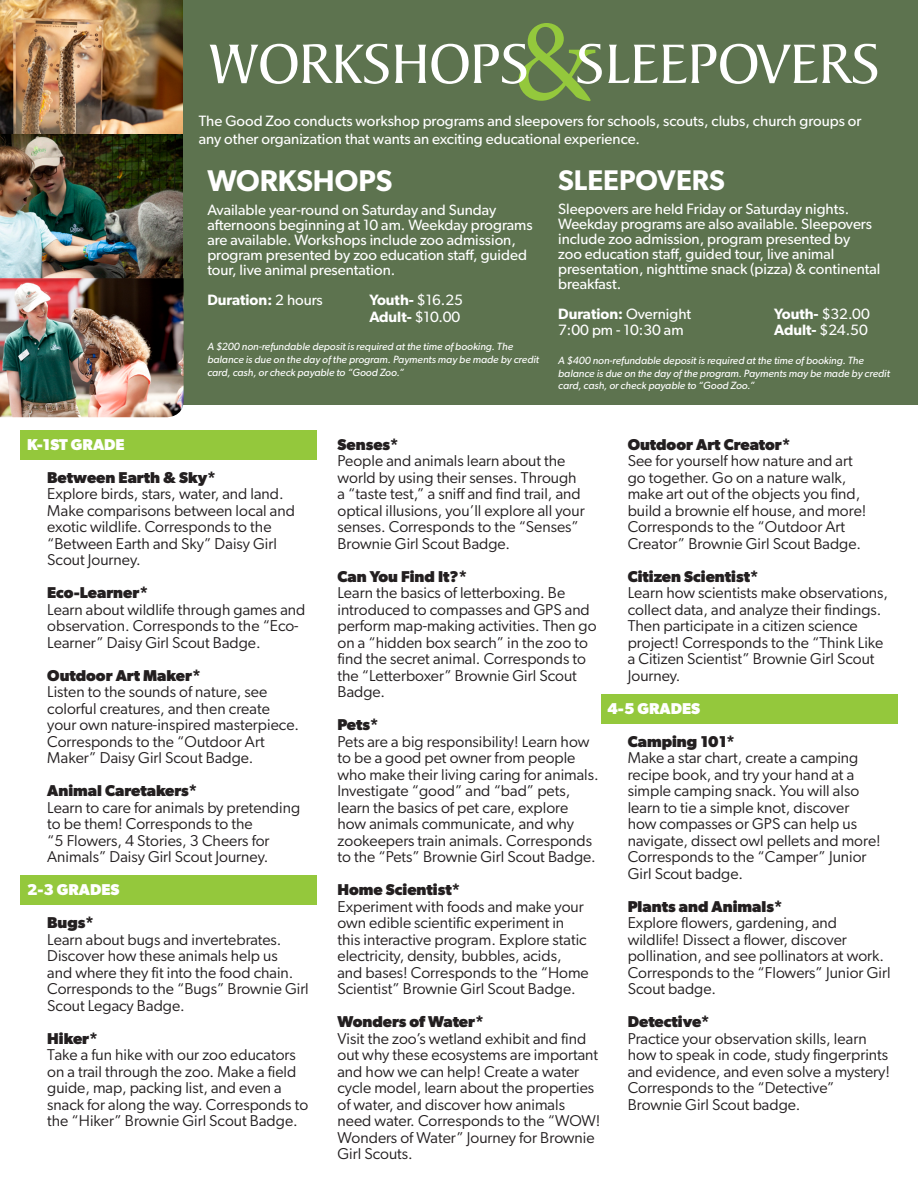
<style>
.page{position:relative;width:918px;height:1188px;background:#fff}
.page>*{position:absolute;margin:0;border:0;box-sizing:border-box;transform-origin:0 0}
.t1{font:115.8px "Minion Pro";color:#94c83c}
.t2{font:60px "Baker Signet";color:#fff}
.t3{font:600 30px "Gibson";color:#fff}
.t4{font:600 28.5px "Gibson";color:#fff}
.t5{font:15.75px/16.5px "Gibson";color:#231f20}
.t6{font:700 15.75px "Gibson";color:#231f20}
.Oglebay_Lime_Header{font:700 15.75px "Gibson";color:#fff}
.t7{font:15px/15px "Gibson";color:#fff}
.t8{font:600 15px "Gibson";color:#fff}
.t9{font:italic 10.5px/12.6px "Gibson";color:#fff}
.s1{font-weight:400}
</style>
<div class="page">
<div style="left:0;top:0;width:918px;height:405px;background:#5d734f"></div>
<img style="left:0;top:0;width:183px;height:134px">
<img style="left:0;top:134px;width:183px;height:144px">
<div style="left:20px;top:430px;width:297px;height:29px;background:#94c83c"></div>
<div style="left:20px;top:876px;width:297px;height:29px;background:#94c83c"></div>
<div style="left:601px;top:694px;width:297px;height:29px;background:#94c83c"></div>
<img style="left:0;top:278px;width:184px;height:139px">
<p class="t1" style="left:512px;top:-15px;width:84px">&amp;</p>
<p class="t2" style="left:210px;top:31px;width:672px">WORKSHOPS SLEEPOVERS</p>
<p class="t7" style="left:199px;top:112px;width:664px;line-height:18px">The Good Zoo conducts workshop programs and sleepovers for schools, scouts, clubs, church groups or any other organization that wants an exciting educational experience.</p>
<p class="t3" style="left:207px;top:163px;width:186px">WORKSHOPS</p>
<p class="t7" style="left:207px;top:202px;width:327px">Available year-round on Saturday and Sunday afternoons beginning at 10 am. Weekday programs are available. Workshops include zoo admission, program presented by zoo education staff, guided tour, live animal presentation.</p>
<p class="t8" style="left:207px;top:291px;width:117px">Duration: <span class="s1">2 hours</span></p>
<p class="t8" style="left:369px;top:291px;width:95px">Youth- <span class="s1">$16.25</span></p>
<p class="t8" style="left:369px;top:307px;width:93px">Adult- <span class="s1">$10.00</span></p>
<p class="t9" style="left:207px;top:340px;width:333px">A $200 non-refundable deposit is required at the time of booking. The balance is due on the day of the program. Payments may be made by credit card, cash, or check payable to “Good Zoo.”</p>
<p class="t4" style="left:558px;top:163px;width:168px">SLEEPOVERS</p>
<p class="t7" style="left:558px;top:201px;width:324px">Sleepovers are held Friday or Saturday nights.<br>Weekday programs are also available. Sleepovers include zoo admission, program presented by<br>zoo education staff, guided tour, live animal presentation, nighttime snack (pizza) &amp; continental breakfast.</p>
<p class="t8" style="left:558px;top:305px;width:135px">Duration: <span class="s1">Overnight</span></p>
<p class="t8" style="left:774px;top:305px;width:97px">Youth- <span class="s1">$32.00</span></p>
<p class="t7" style="left:558px;top:322px;width:127px">7:00 pm - 10:30 am</p>
<p class="t8" style="left:774px;top:321px;width:95px">Adult- <span class="s1">$24.50</span></p>
<p class="t9" style="left:558px;top:354px;width:333px">A $400 non-refundable deposit is required at the time of booking. The balance is due on the day of the program. Payments may be made by credit card, cash, or check payable to “Good Zoo.”</p>
<p class="Oglebay_Lime_Header" style="left:27px;top:435px;width:99px">K-1ST GRADE</p>
<p class="t6" style="left:47px;top:468px;width:170px">Between Earth &amp; Sky*</p>
<p class="t5" style="left:47px;top:485px;width:249px">Explore birds, stars, water, and land.<br>Make comparisons between local and exotic wildlife. Corresponds to the “Between Earth and Sky” Daisy Girl<br>Scout Journey.</p>
<p class="t6" style="left:47px;top:583px;width:102px">Eco-Learner*</p>
<p class="t5" style="left:47px;top:601px;width:260px">Learn about wildlife through games and observation. Corresponds to the “Eco-<br>Learner” Daisy Girl Scout Badge.</p>
<p class="t6" style="left:47px;top:666px;width:155px">Outdoor Art Maker*</p>
<p class="t5" style="left:47px;top:683px;width:253px">Listen to the sounds of nature, see colorful creatures, and then create your own nature-inspired masterpiece.<br>Corresponds to the “Outdoor Art Maker” Daisy Girl Scout Badge.</p>
<p class="t6" style="left:47px;top:781px;width:151px">Animal Caretakers*</p>
<p class="t5" style="left:47px;top:799px;width:254px">Learn to care for animals by pretending to be them! Corresponds to the<br>“5 Flowers, 4 Stories, 3 Cheers for Animals” Daisy Girl Scout Journey.</p>
<p class="Oglebay_Lime_Header" style="left:27px;top:880px;width:94px">2-3 GRADES</p>
<p class="t6" style="left:47px;top:913px;width:48px">Bugs*</p>
<p class="t5" style="left:47px;top:931px;width:263px">Learn about bugs and invertebrates.<br>Discover how these animals help us<br>and where they fit into the food chain.<br>Corresponds to the “Bugs” Brownie Girl Scout Legacy Badge.</p>
<p class="t6" style="left:47px;top:1029px;width:52px">Hiker*</p>
<p class="t5" style="left:47px;top:1046px;width:263px">Take a fun hike with our zoo educators on a trail through the zoo. Make a field guide, map, packing list, and even a snack for along the way. Corresponds to the “Hiker” Brownie Girl Scout Badge.</p>
<p class="t6" style="left:338px;top:435px;width:63px">Senses*</p>
<p class="t5" style="left:338px;top:452px;width:249px">People and animals learn about the world by using their senses. Through a “taste test,” a sniff and find trail, and optical illusions, you’ll explore all your senses. Corresponds to the “Senses” Brownie Girl Scout Badge.</p>
<p class="t6" style="left:338px;top:567px;width:131px">Can You Find It?*</p>
<p class="t5" style="left:338px;top:584px;width:261px">Learn the basics of letterboxing. Be introduced to compasses and GPS and perform map-making activities. Then go on a “hidden box search” in the zoo to find the secret animal. Corresponds to the “Letterboxer” Brownie Girl Scout Badge.</p>
<p class="t6" style="left:338px;top:715px;width:43px">Pets*</p>
<p class="t5" style="left:338px;top:733px;width:263px">Pets are a big responsibility! Learn how to be a good pet owner from people who make their living caring for animals.<br>Investigate “good” and “bad” pets, learn the basics of pet care, explore how animals communicate, and why zookeepers train animals. Corresponds to the “Pets” Brownie Girl Scout Badge.</p>
<p class="t6" style="left:338px;top:880px;width:124px">Home Scientist*</p>
<p class="t5" style="left:338px;top:898px;width:253px">Experiment with foods and make your own edible scientific experiment in this interactive program. Explore static electricity, density, bubbles, acids, and bases! Corresponds to the “Home Scientist” Brownie Girl Scout Badge.</p>
<p class="t6" style="left:338px;top:1012px;width:148px">Wonders of Water*</p>
<p class="t5" style="left:338px;top:1030px;width:264px">Visit the zoo’s wetland exhibit and find out why these ecosystems are important and how we can help! Create a water cycle model, learn about the properties of water, and discover how animals need water. Corresponds to the “WOW!<br>Wonders of Water” Journey for Brownie Girl Scouts.</p>
<p class="t6" style="left:628px;top:435px;width:164px">Outdoor Art Creator*</p>
<p class="t5" style="left:628px;top:452px;width:240px">See for yourself how nature and art go together. Go on a nature walk, make art out of the objects you find, build a brownie elf house, and more!<br>Corresponds to the “Outdoor Art Creator” Brownie Girl Scout Badge.</p>
<p class="t6" style="left:628px;top:567px;width:132px">Citizen Scientist*</p>
<p class="t5" style="left:628px;top:584px;width:262px">Learn how scientists make observations, collect data, and analyze their findings.<br>Then participate in a citizen science project! Corresponds to the “Think Like a Citizen Scientist” Brownie Girl Scout Journey.</p>
<p class="Oglebay_Lime_Header" style="left:608px;top:699px;width:94px">4-5 GRADES</p>
<p class="t6" style="left:628px;top:732px;width:109px">Camping 101*</p>
<p class="t5" style="left:628px;top:749px;width:255px">Make a star chart, create a camping recipe book, and try your hand at a simple camping snack. You will also learn to tie a simple knot, discover how compasses or GPS can help us navigate, dissect owl pellets and more!<br>Corresponds to the “Camper” Junior<br>Girl Scout badge.</p>
<p class="t6" style="left:628px;top:897px;width:156px">Plants and Animals*</p>
<p class="t5" style="left:628px;top:914px;width:264px">Explore flowers, gardening, and wildlife! Dissect a flower, discover pollination, and see pollinators at work.<br>Corresponds to the “Flowers” Junior Girl Scout badge.</p>
<p class="t6" style="left:628px;top:1012px;width:83px">Detective*</p>
<p class="t5" style="left:628px;top:1030px;width:264px">Practice your observation skills, learn how to speak in code, study fingerprints and evidence, and even solve a mystery!<br>Corresponds to the “Detective” Brownie Girl Scout badge.</p>
</div>
